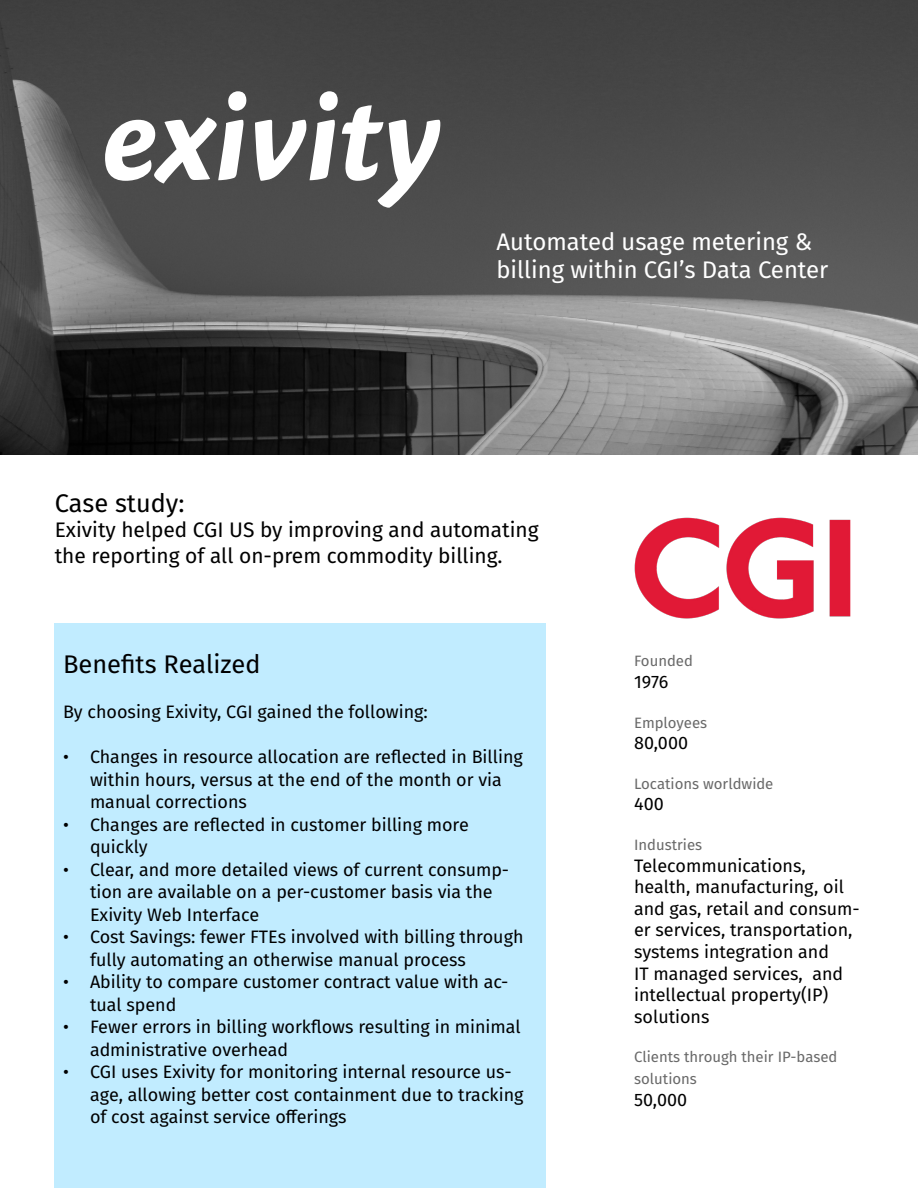
<style>
.page{position:relative;width:918px;height:1188px;background:#fff}
.page>*{position:absolute;margin:0;border:0;box-sizing:border-box;transform-origin:0 0}
.t1{font:25.5px "Fira Sans";color:#000}
.t2{font:24px/28.8px "Fira Sans";color:#fff}
.t3{font:21px/25.2px "Fira Sans";color:#000}
.t4{font:18px/22.5px "Fira Sans";color:#000}
.t5{font:15px/21.6px "Fira Sans";color:#696969}
</style>
<div class="page">
<img style="left:0;top:0;width:918px;height:454px">
<svg style="left:105px;top:92px;width:335px;height:116px"></svg>
<img style="left:634px;top:518px;width:216px;height:101px">
<div style="left:55px;top:624px;width:491px;height:564px;background:#c1ecff"></div>
<p class="t2" style="left:496px;top:226px;width:333px">Automated usage metering &amp; billing within CGI’s Data Center</p>
<p class="t1" style="left:55px;top:484px;width:131px">Case study:</p>
<p class="t3" style="left:55px;top:517px;width:485px">Exivity helped CGI US by improving and automating the reporting of all on-prem commodity billing.</p>
<p class="t1" style="left:63px;top:645px;width:199px">Benefits Realized</p>
<p class="t4" style="left:63px;top:700px;width:366px">By choosing Exivity, CGI gained the following:</p>
<p class="t4" style="left:90px;top:745px;width:434px;text-indent:-27px">• Changes in resource allocation are reflected in Billing within hours, versus at the end of the month or via manual corrections</p>
<p class="t4" style="left:90px;top:813px;width:380px;text-indent:-27px">• Changes are reflected in customer billing more quickly</p>
<p class="t4" style="left:90px;top:858px;width:421px;text-indent:-27px">• Clear, and more detailed views of current consump&shy;tion are available on a per-customer basis via the<br>Exivity Web Interface</p>
<p class="t4" style="left:90px;top:925px;width:435px;text-indent:-27px">• Cost Savings: fewer FTEs involved with billing through fully automating an otherwise manual process</p>
<p class="t4" style="left:90px;top:970px;width:420px;text-indent:-27px">• Ability to compare customer contract value with ac&shy;tual spend</p>
<p class="t4" style="left:90px;top:1015px;width:432px;text-indent:-27px">• Fewer errors in billing workflows resulting in minimal administrative overhead</p>
<p class="t4" style="left:90px;top:1060px;width:435px;text-indent:-27px">• CGI uses Exivity for monitoring internal resource us&shy;age, allowing better cost containment due to tracking of cost against service offerings</p>
<p class="t5" style="left:634px;top:650px;width:60px">Founded</p>
<p class="t4" style="left:634px;top:670px;width:36px">1976</p>
<p class="t5" style="left:634px;top:711px;width:75px">Employees</p>
<p class="t4" style="left:634px;top:731px;width:55px">80,000</p>
<p class="t5" style="left:634px;top:772px;width:141px">Locations worldwide</p>
<p class="t4" style="left:634px;top:792px;width:31px">400</p>
<p class="t5" style="left:634px;top:833px;width:70px">Industries</p>
<p class="t4" style="left:634px;top:854px;width:227px;line-height:21.6px">Telecommunications, health, manufacturing, oil and gas, retail and consum&shy;er services, transportation, systems integration and<br>IT managed services, and intellectual property(IP) solutions</p>
<p class="t5" style="left:634px;top:1046px;width:205px">Clients through their IP-based solutions</p>
<p class="t4" style="left:634px;top:1088px;width:55px">50,000</p>
</div>
